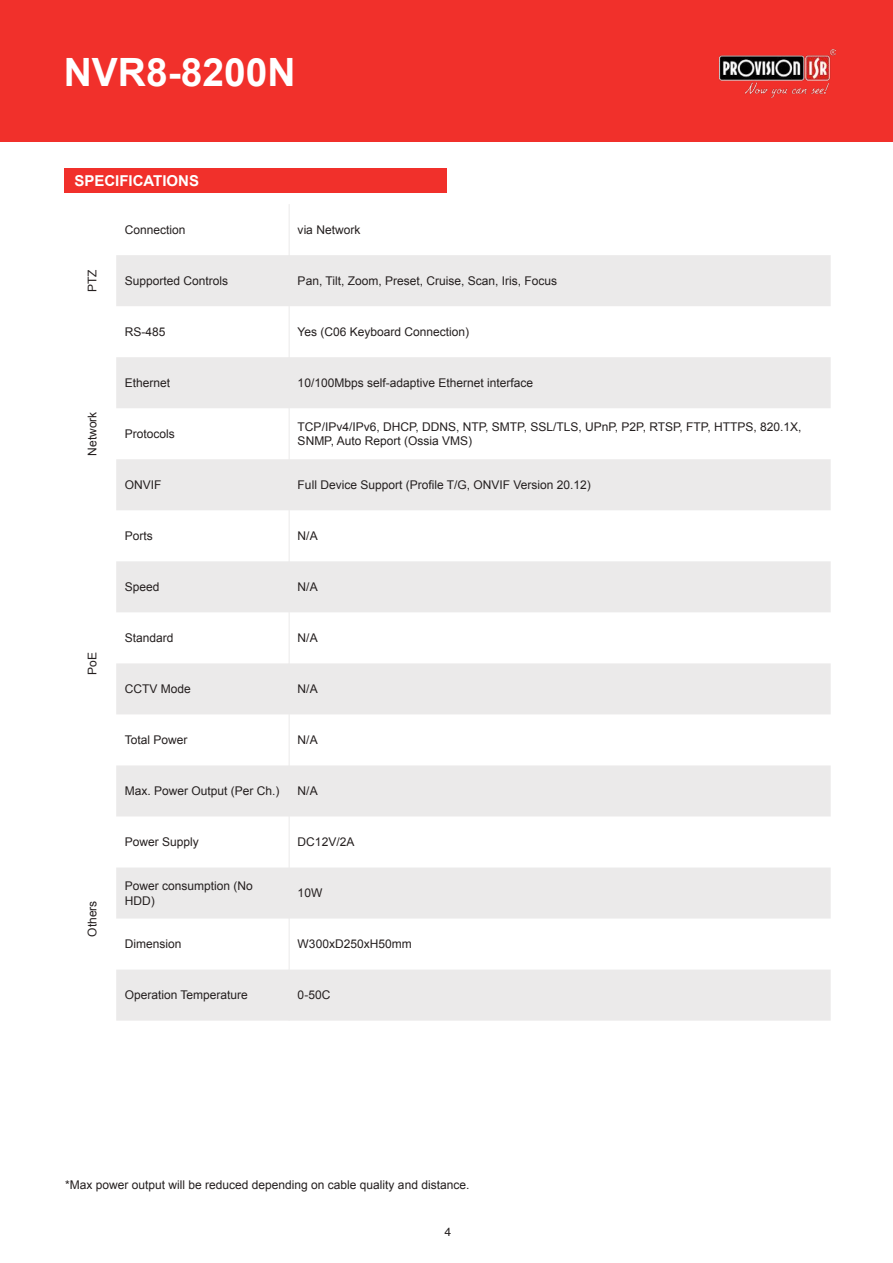
<style>
.page{position:relative;width:893px;height:1263px;background:#fff}
.page>*{position:absolute;margin:0;border:0;box-sizing:border-box;transform-origin:0 0}
.t1{font:700 39px "Arial";color:#fff}
.t2{font:700 15px "Arial";color:#fff}
.t3{font:12px/14.4px "Arial";color:#241f1f}
.t4{font:12px "Helvetica";color:#241f1f}
</style>
<div class="page">
<div style="left:0;top:0;width:893px;height:141px;background:#f1302b"></div>
<img style="left:719px;top:50px;width:117px;height:47px">
<div style="left:64px;top:168px;width:382px;height:25px;background:#f1302b"></div>
<svg style="left:116px;top:255px;width:715px;height:765px;fill:#efeeee"></svg>
<hr style="left:289px;top:204px;width:1px;height:51px;background:#ebeaea">
<hr style="left:289px;top:255px;width:1px;height:51px;background:#ebeaea">
<hr style="left:289px;top:306px;width:1px;height:51px;background:#ebeaea">
<hr style="left:289px;top:357px;width:1px;height:51px;background:#ebeaea">
<hr style="left:289px;top:408px;width:1px;height:51px;background:#ebeaea">
<hr style="left:289px;top:459px;width:1px;height:51px;background:#ebeaea">
<hr style="left:289px;top:510px;width:1px;height:51px;background:#ebeaea">
<hr style="left:289px;top:561px;width:1px;height:51px;background:#ebeaea">
<hr style="left:289px;top:612px;width:1px;height:51px;background:#ebeaea">
<hr style="left:289px;top:663px;width:1px;height:51px;background:#ebeaea">
<hr style="left:289px;top:714px;width:1px;height:51px;background:#ebeaea">
<hr style="left:289px;top:765px;width:1px;height:51px;background:#ebeaea">
<hr style="left:289px;top:816px;width:1px;height:51px;background:#ebeaea">
<hr style="left:289px;top:867px;width:1px;height:51px;background:#ebeaea">
<hr style="left:289px;top:918px;width:1px;height:51px;background:#ebeaea">
<hr style="left:289px;top:969px;width:1px;height:51px;background:#ebeaea">
<h1 class="t1" style="left:64px;top:46px;width:233px">NVR8-8200N</h1>
<p class="t2" style="left:74px;top:171px;width:126px">SPECIFICATIONS</p>
<p class="t3" style="left:85px;top:292px;width:24px;rotate:-90deg">PTZ</p>
<p class="t3" style="left:85px;top:456px;width:46px;rotate:-90deg">Network</p>
<p class="t3" style="left:85px;top:675px;width:24px;rotate:-90deg">PoE</p>
<p class="t3" style="left:85px;top:936px;width:38px;rotate:-90deg">Others</p>
<p class="t3" style="left:125px;top:223px;width:62px">Connection</p>
<p class="t3" style="left:298px;top:223px;width:64px">via Network</p>
<p class="t3" style="left:125px;top:274px;width:105px">Supported Controls</p>
<p class="t3" style="left:298px;top:274px;width:261px">Pan, Tilt, Zoom, Preset, Cruise, Scan, Iris, Focus</p>
<p class="t3" style="left:125px;top:325px;width:42px">RS-485</p>
<p class="t3" style="left:298px;top:325px;width:173px">Yes (C06 Keyboard Connection)</p>
<p class="t3" style="left:125px;top:376px;width:47px">Ethernet</p>
<p class="t3" style="left:298px;top:376px;width:237px">10/100Mbps self-adaptive Ethernet interface</p>
<p class="t3" style="left:125px;top:427px;width:52px">Protocols</p>
<p class="t3" style="left:298px;top:420px;width:505px">TCP/IPv4/IPv6, DHCP, DDNS, NTP, SMTP, SSL/TLS, UPnP, P2P, RTSP, FTP, HTTPS, 820.1X,<br>SNMP, Auto Report (Ossia VMS)</p>
<p class="t3" style="left:125px;top:478px;width:38px">ONVIF</p>
<p class="t3" style="left:298px;top:478px;width:295px">Full Device Support (Profile T/G, ONVIF Version 20.12)</p>
<p class="t3" style="left:125px;top:529px;width:30px">Ports</p>
<p class="t3" style="left:298px;top:529px;width:22px">N/A</p>
<p class="t3" style="left:125px;top:580px;width:36px">Speed</p>
<p class="t3" style="left:298px;top:580px;width:22px">N/A</p>
<p class="t3" style="left:125px;top:631px;width:50px">Standard</p>
<p class="t3" style="left:298px;top:631px;width:22px">N/A</p>
<p class="t3" style="left:125px;top:682px;width:68px">CCTV Mode</p>
<p class="t3" style="left:298px;top:682px;width:22px">N/A</p>
<p class="t3" style="left:125px;top:733px;width:64px">Total Power</p>
<p class="t3" style="left:298px;top:733px;width:22px">N/A</p>
<p class="t3" style="left:125px;top:784px;width:156px">Max. Power Output (Per Ch.)</p>
<p class="t3" style="left:298px;top:784px;width:22px">N/A</p>
<p class="t3" style="left:125px;top:835px;width:76px">Power Supply</p>
<p class="t3" style="left:298px;top:835px;width:58px">DC12V/2A</p>
<p class="t3" style="left:125px;top:879px;width:130px">Power consumption (No<br>HDD)</p>
<p class="t3" style="left:298px;top:886px;width:26px">10W</p>
<p class="t3" style="left:125px;top:937px;width:58px">Dimension</p>
<p class="t3" style="left:298px;top:937px;width:116px">W300xD250xH50mm</p>
<p class="t3" style="left:125px;top:988px;width:125px">Operation Temperature</p>
<p class="t3" style="left:298px;top:988px;width:34px">0-50C</p>
<p class="t3" style="left:65px;top:1177px;width:406px">*Max power output will be reduced depending on cable quality and distance.</p>
<p class="t4" style="left:444px;top:1222px;width:8px">4</p>
</div>
